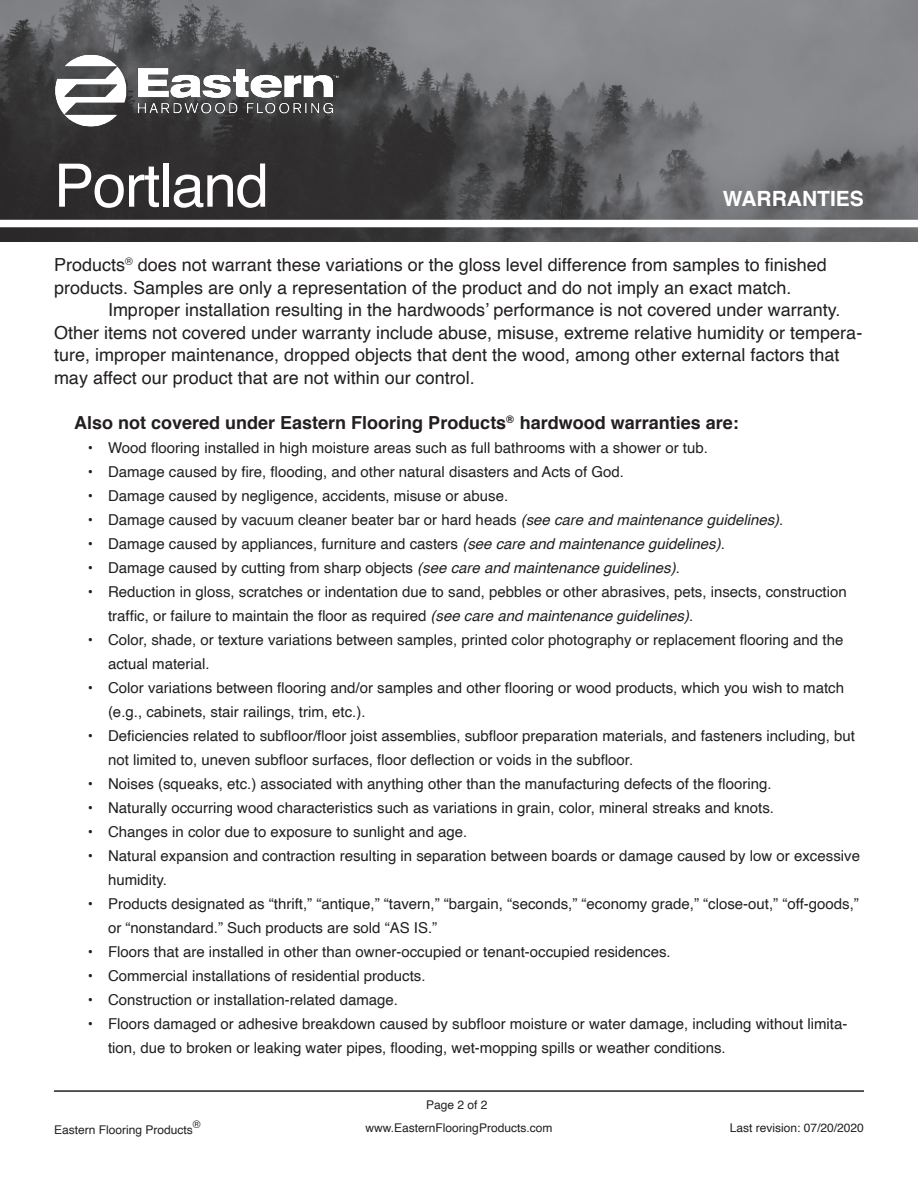
<style>
.page{position:relative;width:918px;height:1188px;background:#fff}
.page>*{position:absolute;margin:0;border:0;box-sizing:border-box;transform-origin:0 0}
.t1{font:60px "Helvetica";letter-spacing:-.02em;color:#fff}
.t2{font:700 21px "Helvetica";color:#fff}
.t3{font:18px/22.5px "Helvetica";color:#231f20}
.t4{font:700 18px "Helvetica";color:#231f20}
.t5{font:15px/24px "Helvetica";color:#231f20}
.t6{font:12px "Helvetica";color:#231f20}
.t7{font:10.5px "Helvetica";color:#231f20}
.s1{font-style:italic}
</style>
<div class="page">
<hr style="left:54px;top:1090px;width:810px;height:2px;background:#231f20">
<img style="left:0;top:0;width:918px;height:242px">
<img style="left:24px;top:24px;width:340px;height:133px">
<div style="left:0;top:220px;width:918px;height:7px;background:#fff"></div>
<p class="t1" style="left:54px;top:139px;width:217px">Portland</p>
<h2 class="t2" style="left:723px;top:182px;width:143px">WARRANTIES</h2>
<p class="t3" style="left:54px;top:254px;width:774px">Products<sup>®</sup> does not warrant these variations or the gloss level difference from samples to finished products. Samples are only a representation of the product and do not imply an exact match.</p>
<p class="t3" style="left:54px;top:299px;width:810px;text-indent:54px">Improper installation resulting in the hardwoods’ performance is not covered under warranty.<br>Other items not covered under warranty include abuse, misuse, extreme relative humidity or tempera&shy;ture, improper maintenance, dropped objects that dent the wood, among other external factors that may affect our product that are not within our control.</p>
<p class="t4" style="left:74px;top:408px;width:666px">Also not covered under Eastern Flooring Products<sup>®</sup> hardwood warranties are:</p>
<p class="t5" style="left:88px;top:436px;width:622px">• Wood flooring installed in high moisture areas such as full bathrooms with a shower or tub.</p>
<p class="t5" style="left:88px;top:460px;width:538px">• Damage caused by fire, flooding, and other natural disasters and Acts of God.</p>
<p class="t5" style="left:88px;top:484px;width:422px">• Damage caused by negligence, accidents, misuse or abuse.</p>
<p class="t5" style="left:88px;top:508px;width:697px">• Damage caused by vacuum cleaner beater bar or hard heads <span class="s1">(see care and maintenance guidelines)</span>.</p>
<p class="t5" style="left:88px;top:532px;width:639px">• Damage caused by appliances, furniture and casters <span class="s1">(see care and maintenance guidelines)</span>.</p>
<p class="t5" style="left:88px;top:556px;width:594px">• Damage caused by cutting from sharp objects <span class="s1">(see care and maintenance guidelines)</span>.</p>
<p class="t5" style="left:108px;top:580px;width:740px;text-indent:-20px">• Reduction in gloss, scratches or indentation due to sand, pebbles or other abrasives, pets, insects, construction traffic, or failure to maintain the floor as required <span class="s1">(see care and maintenance guidelines)</span>.</p>
<p class="t5" style="left:108px;top:628px;width:737px;text-indent:-20px">• Color, shade, or texture variations between samples, printed color photography or replacement flooring and the actual material.</p>
<p class="t5" style="left:108px;top:676px;width:738px;text-indent:-20px">• Color variations between flooring and/or samples and other flooring or wood products, which you wish to match (e.g., cabinets, stair railings, trim, etc.).</p>
<p class="t5" style="left:108px;top:724px;width:748px;text-indent:-20px">• Deficiencies related to subfloor/floor joist assemblies, subfloor preparation materials, and fasteners including, but not limited to, uneven subfloor surfaces, floor deflection or voids in the subfloor.</p>
<p class="t5" style="left:88px;top:772px;width:685px">• Noises (squeaks, etc.) associated with anything other than the manufacturing defects of the flooring.</p>
<p class="t5" style="left:88px;top:796px;width:688px">• Naturally occurring wood characteristics such as variations in grain, color, mineral streaks and knots.</p>
<p class="t5" style="left:88px;top:820px;width:381px">• Changes in color due to exposure to sunlight and age.</p>
<p class="t5" style="left:108px;top:844px;width:754px;text-indent:-20px">• Natural expansion and contraction resulting in separation between boards or damage caused by low or excessive humidity.</p>
<p class="t5" style="left:108px;top:892px;width:752px;text-indent:-20px">• Products designated as “thrift,” “antique,” “tavern,” “bargain, “seconds,” “economy grade,” “close-out,” “off-goods,” or “nonstandard.” Such products are sold “AS IS.”</p>
<p class="t5" style="left:88px;top:940px;width:585px">• Floors that are installed in other than owner-occupied or tenant-occupied residences.</p>
<p class="t5" style="left:88px;top:964px;width:339px">• Commercial installations of residential products.</p>
<p class="t5" style="left:88px;top:988px;width:312px">• Construction or installation-related damage.</p>
<p class="t5" style="left:108px;top:1012px;width:741px;text-indent:-20px">• Floors damaged or adhesive breakdown caused by subfloor moisture or water damage, including without limita&shy;tion, due to broken or leaking water pipes, flooding, wet-mopping spills or weather conditions.</p>
<p class="t6" style="left:426px;top:1095px;width:63px">Page 2 of 2</p>
<p class="t7" style="left:193px;top:1116px;width:9px">®</p>
<p class="t6" style="left:366px;top:1118px;width:188px">www.EasternFlooringProducts.com</p>
<p class="t6" style="left:730px;top:1118px;width:136px">Last revision: 07/20/2020</p>
<p class="t6" style="left:54px;top:1121px;width:140px">Eastern Flooring Products</p>
</div>
